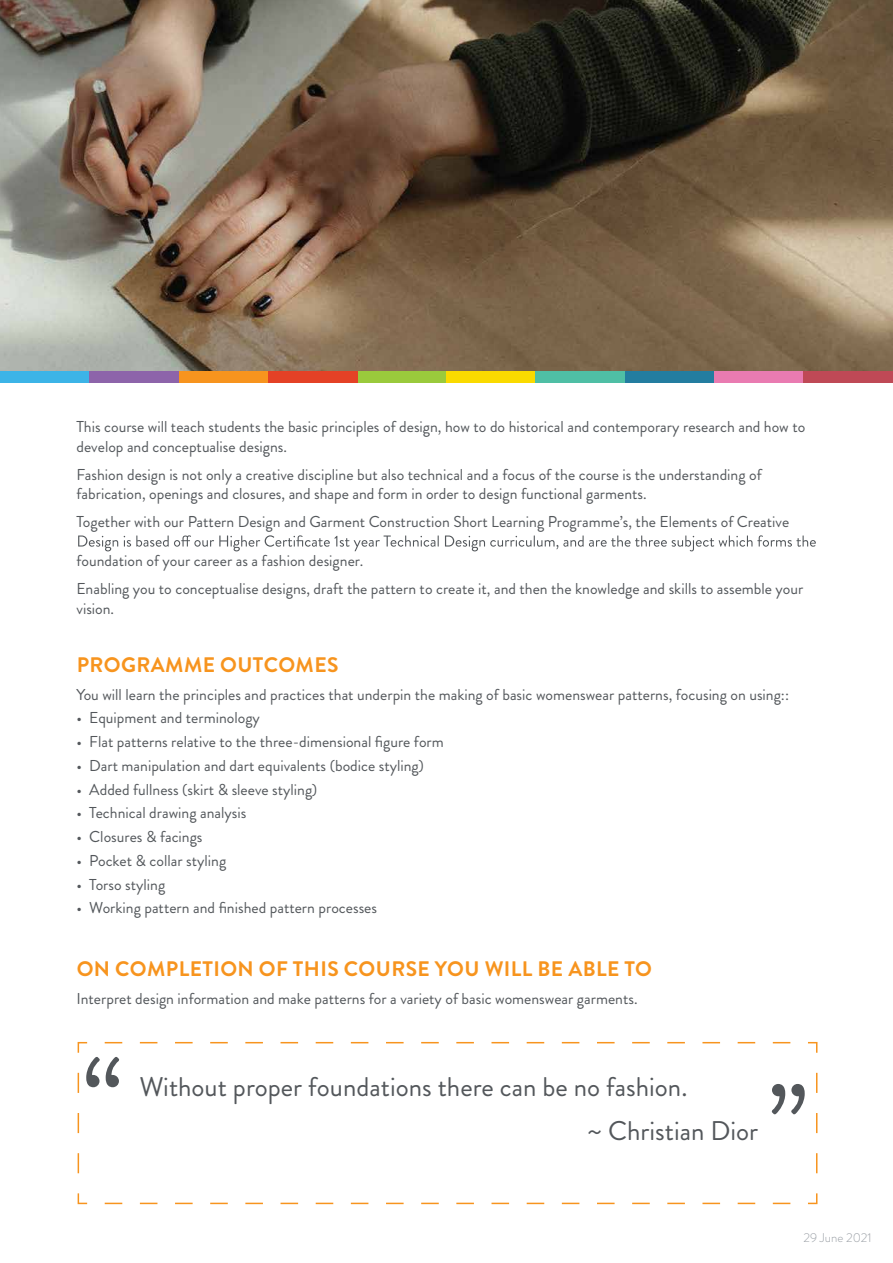
<style>
.page{position:relative;width:893px;height:1263px;background:#fff}
.page>*{position:absolute;margin:0;border:0;box-sizing:border-box;transform-origin:0 0}
.t1{font:108px "Brandon Grotesque";color:#53575b}
.t2{font:27px/44.5px "Brandon Grotesque";color:#53575b}
.t3{font:700 21px "Brandon Grotesque";letter-spacing:.02em;color:#f7941e}
.t4{font:15.75px/19.5px "Brandon Grotesque";color:#53575b}
.t5{font:300 12.75px "Brandon Grotesque";color:#9ba0a6}
</style>
<div class="page">
<svg style="left:78px;top:535px;width:738px;height:16px"></svg>
<img style="left:0;top:0;width:893px;height:371px">
<div style="left:357px;top:371px;width:89px;height:12px;background:#9aca3c"></div>
<div style="left:179px;top:371px;width:89px;height:12px;background:#f7941e"></div>
<div style="left:625px;top:371px;width:89px;height:12px;background:#237da0"></div>
<div style="left:0;top:371px;width:89px;height:12px;background:#3cb4e7"></div>
<div style="left:89px;top:371px;width:90px;height:12px;background:#8d64aa"></div>
<div style="left:268px;top:371px;width:89px;height:12px;background:#e44126"></div>
<div style="left:446px;top:371px;width:90px;height:12px;background:#fada00"></div>
<div style="left:536px;top:371px;width:89px;height:12px;background:#4fbfa5"></div>
<div style="left:714px;top:371px;width:90px;height:12px;background:#e97bb1"></div>
<div style="left:804px;top:371px;width:89px;height:12px;background:#bf4956"></div>
<svg style="left:77px;top:1041px;width:741px;height:164px"></svg>
<p class="t4" style="left:77px;top:417px;width:730px">This course will teach students the basic principles of design, how to do historical and contemporary research and how to develop and conceptualise designs.</p>
<p class="t4" style="left:77px;top:465px;width:687px">Fashion design is not only a creative discipline but also technical and a focus of the course is the understanding of fabrication, openings and closures, and shape and form in order to design functional garments.</p>
<p class="t4" style="left:77px;top:512px;width:714px">Together with our Pattern Design and Garment Construction Short Learning Programme’s, the Elements of Creative</p>
<p class="t4" style="left:77px;top:547px;width:728px;line-height:28px">foundation of your career as a fashion designer.<br>Enabling you to conceptualise designs, draft the pattern to create it, and then the knowledge and skills to assemble your</p>
<p class="t4" style="left:77px;top:599px;width:39px">vision.</p>
<h3 class="t3" style="left:77px;top:650px;width:263px">PROGRAMME OUTCOMES</h3>
<p class="t4" style="left:77px;top:685px;width:714px">You will learn the principles and practices that underpin the making of basic womenswear patterns, focusing on using::</p>
<p class="t4" style="left:77px;top:708px;width:185px">• Equipment and terminology</p>
<p class="t4" style="left:77px;top:732px;width:369px">• Flat patterns relative to the three-dimensional figure form</p>
<p class="t4" style="left:77px;top:756px;width:349px">• Dart manipulation and dart equivalents (bodice styling)</p>
<p class="t4" style="left:77px;top:780px;width:242px">• Added fullness (skirt &amp; sleeve styling)</p>
<p class="t4" style="left:77px;top:803px;width:171px">• Technical drawing analysis</p>
<p class="t4" style="left:77px;top:827px;width:128px">• Closures &amp; facings</p>
<p class="t4" style="left:77px;top:851px;width:151px">• Pocket &amp; collar styling</p>
<p class="t4" style="left:77px;top:875px;width:90px">• Torso styling</p>
<p class="t4" style="left:77px;top:898px;width:302px">• Working pattern and finished pattern processes</p>
<h3 class="t3" style="left:77px;top:954px;width:577px">ON COMPLETION OF THIS COURSE YOU WILL BE ABLE TO</h3>
<p class="t4" style="left:77px;top:989px;width:563px">Interpret design information and make patterns for a variety of basic womenswear garments.</p>
<h1 class="t1" style="left:82px;top:1022px;width:43px">“</h1>
<h2 class="t2" style="left:587px;top:1064px;width:172px;text-indent:-448px">Without proper foundations there can be no fashion.<br>~ Christian Dior</h2>
<h1 class="t1" style="left:809px;top:1149px;width:43px;rotate:-180deg">“</h1>
<p class="t5" style="left:803px;top:1228px;width:70px">29 June 2021</p>
</div>
